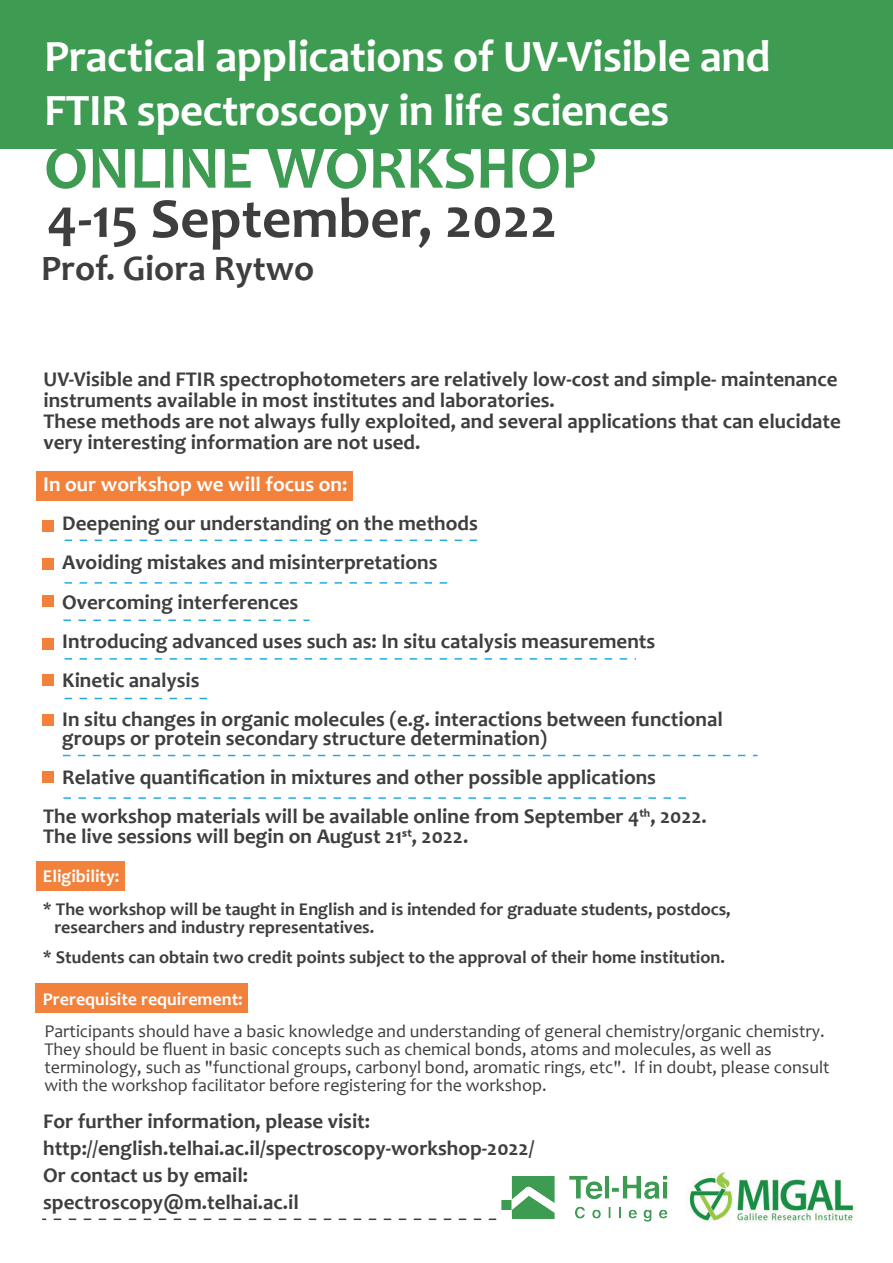
<style>
.page{position:relative;width:893px;height:1263px;background:#fff}
.page>*{position:absolute;margin:0;border:0;box-sizing:border-box;transform-origin:0 0}
.t1{font:700 63px "Candara";color:#3d9b52}
.t2{font:700 57px "Candara";color:#3e3e3f}
.t3{font:700 45px/54px "Candara";letter-spacing:-.01em;color:#fff}
.t4{font:700 36px "Candara";color:#3e3e3f}
.t5{font:700 21px/39px "Candara";color:#3e3e3f}
.t6{font:700 21px "Candara";color:#fff}
.t7{font:18px/18px "Candara";color:#3e3e3f}
.t8{font:700 18px/18px "Candara";color:#3e3e3f}
.t9{font:700 18px "Candara";color:#fff}
.s1{font-family:"Myriad Hebrew"}
</style>
<div class="page">
<svg style="left:65px;top:540px;width:413px;height:1px"></svg>
<svg style="left:65px;top:582px;width:383px;height:2px"></svg>
<svg style="left:63px;top:619px;width:247px;height:2px"></svg>
<svg style="left:65px;top:658px;width:571px;height:2px"></svg>
<svg style="left:65px;top:698px;width:143px;height:1px"></svg>
<svg style="left:63px;top:797px;width:623px;height:2px"></svg>
<svg style="left:63px;top:755px;width:695px;height:1px"></svg>
<div style="left:36px;top:984px;width:212px;height:29px;background:#f2813c"></div>
<div style="left:36px;top:471px;width:317px;height:30px;background:#f2813c"></div>
<div style="left:36px;top:861px;width:89px;height:29px;background:#f2813c"></div>
<div style="left:0;top:0;width:893px;height:148px;background:#3d9b52"></div>
<svg style="left:42px;top:1218px;width:454px;height:2px"></svg>
<img style="left:689px;top:1172px;width:166px;height:51px">
<img style="left:501px;top:1175px;width:167px;height:47px">
<div style="left:42px;top:520px;width:12px;height:12px;background:#f2813c"></div>
<div style="left:42px;top:638px;width:12px;height:11px;background:#f2813c"></div>
<div style="left:42px;top:596px;width:12px;height:11px;background:#f2813c"></div>
<div style="left:42px;top:558px;width:12px;height:11px;background:#f2813c"></div>
<div style="left:42px;top:674px;width:12px;height:11px;background:#f2813c"></div>
<div style="left:42px;top:714px;width:12px;height:11px;background:#f2813c"></div>
<div style="left:42px;top:771px;width:12px;height:12px;background:#f2813c"></div>
<h3 class="t3" style="left:44px;top:29px;width:728px">Practical applications of UV-Visible and<br>FTIR spectroscopy in life sciences</h3>
<h1 class="t1" style="left:44px;top:128px;width:553px">ONLINE WORKSHOP</h1>
<h2 class="t2" style="left:47px;top:183px;width:512px">4-15 September, 2022</h2>
<h3 class="t4" style="left:41px;top:245px;width:275px">Prof. Giora Rytwo</h3>
<p class="t5" style="left:44px;top:368px;width:799px;line-height:21px">UV-Visible and FTIR spectrophotometers are relatively low-cost and simple- maintenance instruments available in most institutes and laboratories.<br>These methods are not always fully exploited, and several applications that can elucidate very interesting information are not used.</p>
<p class="t6" style="left:43px;top:471px;width:306px">In our workshop we will focus on:</p>
<p class="t5" style="left:62px;top:504px;width:662px">Deepening our understanding on the methods<br>Avoiding mistakes and misinterpretations<br>Overcoming interferences<br>Introducing advanced uses such as: In situ catalysis measurements<br>Kinetic analysis<br>In situ changes in organic molecules (e.g. interactions between functional</p>
<p class="t5" style="left:62px;top:718px;width:486px">groups or protein secondary structure determination)</p>
<p class="t5" style="left:62px;top:757px;width:595px">Relative quantification in mixtures and other possible applications</p>
<p class="t5" style="left:43px;top:796px;width:665px">The workshop materials will be available online from September 4th, 2022.</p>
<p class="t5" style="left:43px;top:816px;width:427px">The live sessions will begin on August 21st, 2022.</p>
<p class="t9" style="left:43px;top:864px;width:78px">Eligibility:</p>
<p class="t8" style="left:54px;top:899px;width:678px;text-indent:-11px">* The workshop will be taught in English and is intended for graduate students, postdocs, researchers and industry representatives.</p>
<p class="t8" style="left:43px;top:947px;width:683px">* Students can obtain two credit points subject to the approval of their home institution.</p>
<p class="t9" style="left:43px;top:987px;width:201px">Prerequisite requirement:</p>
<p class="t7" style="left:44px;top:1022px;width:787px">Participants should have a basic knowledge and understanding of general chemistry/organic chemistry.<br>They should be fluent in basic concepts such as chemical bonds, atoms and molecules, as well as terminology, such as "functional groups, carbonyl bond, aromatic rings<span class="s1">,</span> etc". If in doubt, please consult with the workshop facilitator before registering for the workshop.</p>
<p class="t5" style="left:43px;top:1107px;width:493px;line-height:27px">For further information, please visit: http://english.telhai.ac.il/spectroscopy-workshop-2022/ Or contact us by email:<br>spectroscopy@m.telhai.ac.il</p>
</div>
